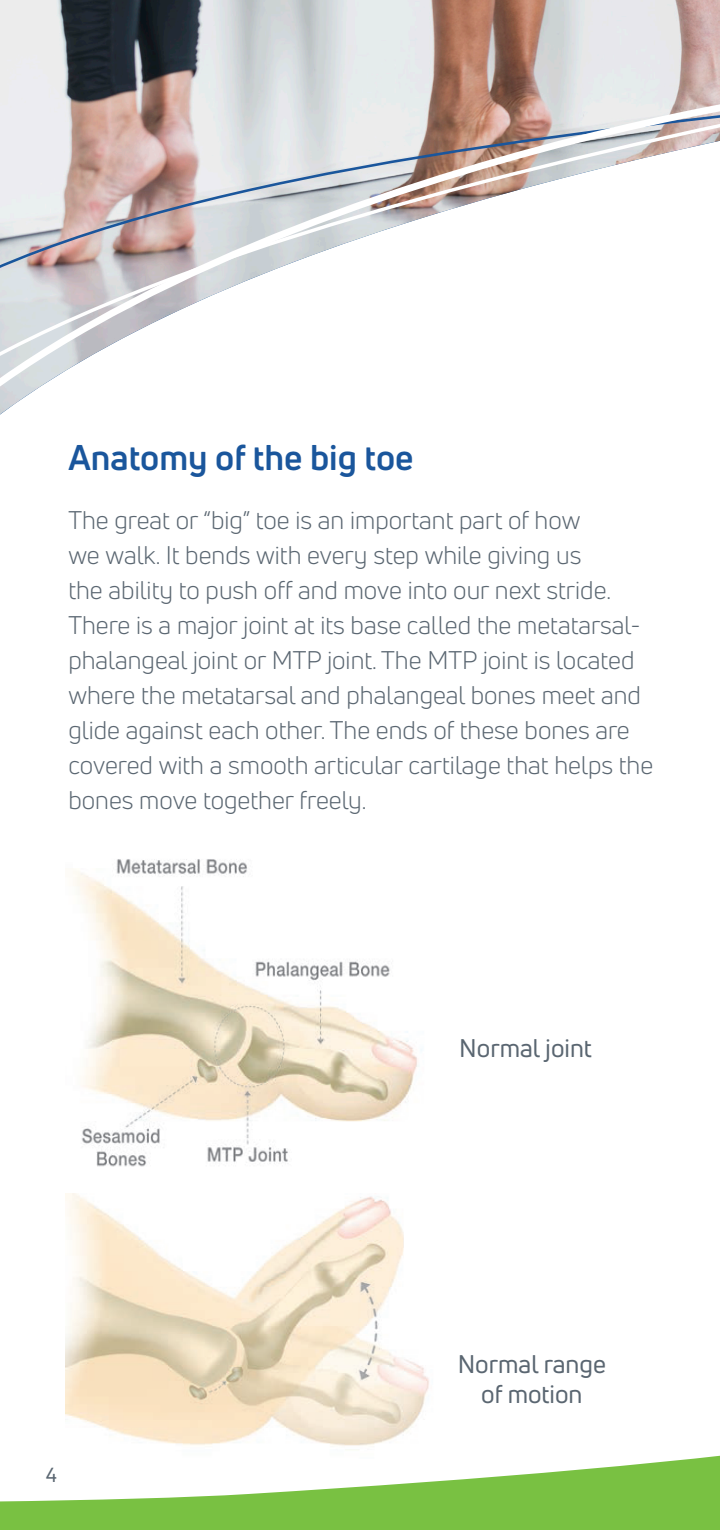
<style>
.page{position:relative;width:720px;height:1530px;background:#fff}
.page>*{position:absolute;margin:0;border:0;box-sizing:border-box;transform-origin:0 0}
.t1{font:700 35px "Uni Neue";color:#1a569c}
.t2{font:25px/35px "Uni Neue";color:#5a6671}
.ScriptHeadline{font:25px/30px "Uni Neue";color:#5a6671;text-align:center}
.t3{font:20px "Uni Neue";color:#5a6671}
</style>
<div class="page">
<svg style="left:0;top:0;width:720px;height:415px"></svg>
<img style="left:66px;top:1194px;width:338px;height:48px">
<img style="left:73px;top:859px;width:349px;height:308px">
<svg style="left:0;top:1242px;width:720px;height:288px"></svg>
<p class="t1" style="left:68px;top:436px;width:347px">Anatomy of the big toe</p>
<p class="t2" style="left:68px;top:502px;width:586px">The great or “big” toe is an important part of how<br>we walk. It bends with every step while giving us<br>the ability to push off and move into our next stride.<br>There is a major joint at its base called the metatarsal&shy;phalangeal joint or MTP joint. The MTP joint is located where the metatarsal and phalangeal bones meet and glide against each other. The ends of these bones are covered with a smooth articular cartilage that helps the bones move together freely.</p>
<p class="ScriptHeadline" style="left:459px;top:1033px;width:134px">Normal joint</p>
<p class="t3" style="left:46px;top:1463px;width:13px">4</p>
<p class="ScriptHeadline" style="left:458px;top:1349px;width:150px">Normal range of motion</p>
</div>
